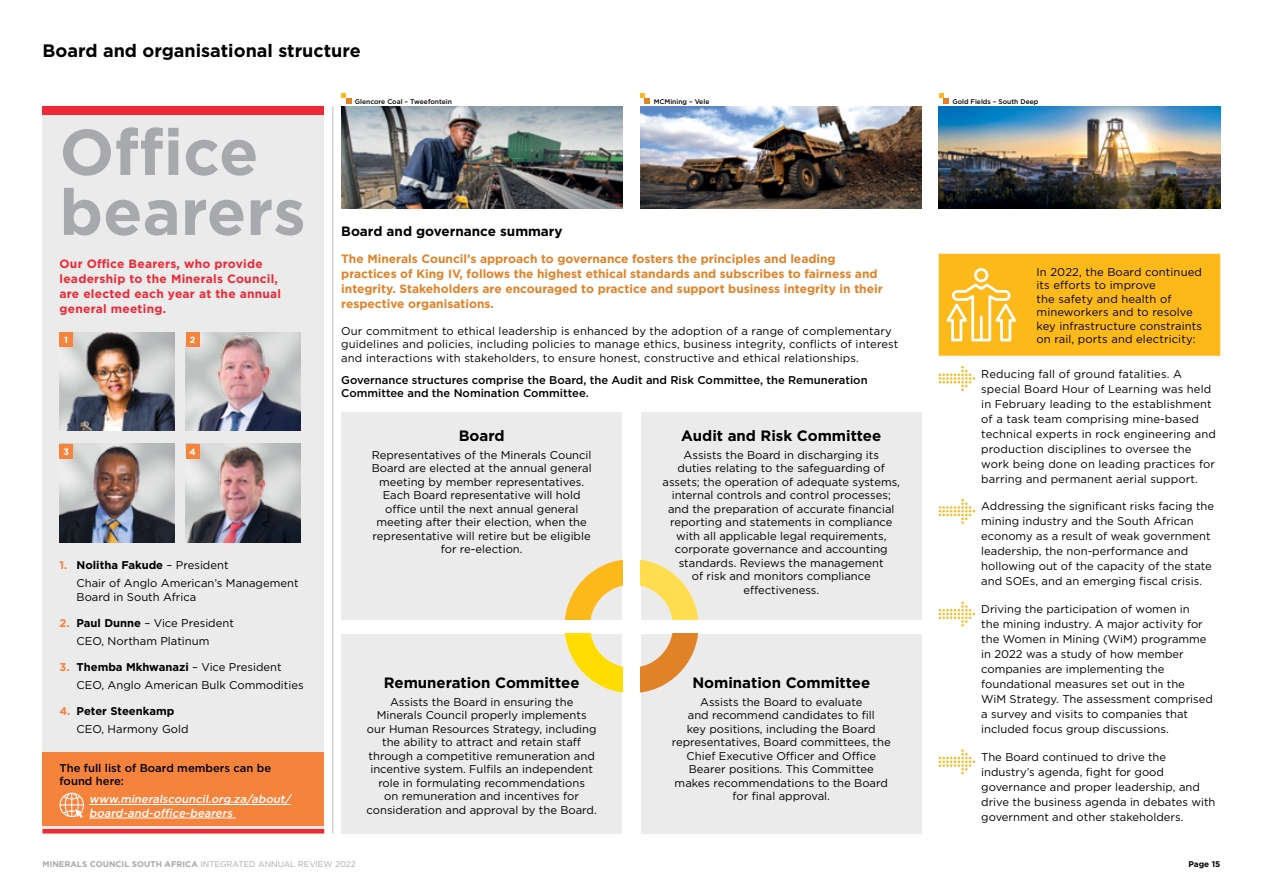
<style>
.page{position:relative;width:1263px;height:893px;background:#fff}
.page>*{position:absolute;margin:0;border:0;box-sizing:border-box;transform-origin:0 0}
._2023_MCSA_IR_TOP_PA{font:700 64.5px/60px "Gotham";color:#a7a9ac}
._2023_MCSA_IR_TOP_PA-2{font:700 18px "Gotham";color:#000}
._2023_MCSA_IR_Body_C{font:700 15px "Gotham";color:#000}
._2023_MCSA_IR_Headin{font:700 13.5px "Gotham";color:#000}
._2023_MCSA_IR_Intro{font:700 12px/15px "Gotham";color:#e18227}
._2023_MCSA_IR_Intro-2{font:700 12px/15px "Gotham";letter-spacing:.02em;color:#ee2935}
._2023_MCSA_IR_Body_C-2{font:11.25px/13.5px "Gotham";color:#000}
._2023_MCSA_IR_Body_C-3{font:500 11.25px/13.5px "Gotham";color:#000}
._2023_MCSA_IR_Body_C-4{font:700 11.25px "Gotham";color:#000}
._2023_MCSA_IR_Body_C-5{font:italic 500 11.25px/13.5px "Gotham";color:#fff}
._2023_MCSA_IR_Body_C-6{font:700 9px "Gotham";color:#fff}
.t1{font:700 8.25px "Gotham";color:#a7a9ac}
.t2{font:700 8.25px "Gotham";color:#000}
.t3{font:500 6.75px "Gotham";color:#000}
.s1{color:#f5833c}
.s2{font-weight:400}
.s3{font-weight:700;color:#f5833c}
.s4{font-weight:700}
</style>
<div class="page">
<div style="left:939px;top:254px;width:281px;height:102px;background:#fdb91a"></div>
<svg style="left:939px;top:366px;width:36px;height:25px"></svg>
<svg style="left:939px;top:499px;width:36px;height:25px"></svg>
<svg style="left:939px;top:601px;width:36px;height:26px"></svg>
<svg style="left:939px;top:749px;width:36px;height:25px"></svg>
<div style="left:43px;top:106px;width:281px;height:727px;background:#ebebec"></div>
<div style="left:43px;top:753px;width:281px;height:73px;background:#f5833c"></div>
<img style="left:186px;top:332px;width:114px;height:99px">
<img style="left:60px;top:444px;width:114px;height:98px">
<img style="left:186px;top:444px;width:114px;height:98px">
<hr style="left:89px;top:804px;width:202px;height:1px;background:#fff">
<hr style="left:89px;top:818px;width:147px;height:1px;background:#fff">
<div style="left:186px;top:332px;width:13px;height:15px;background:#f5833c"></div>
<div style="left:186px;top:444px;width:13px;height:14px;background:#f5833c"></div>
<div style="left:60px;top:444px;width:13px;height:14px;background:#f5833c"></div>
<hr style="left:43px;top:829px;width:281px;height:4px;background:#ee2935">
<svg style="left:60px;top:793px;width:24px;height:25px"></svg>
<div style="left:43px;top:106px;width:281px;height:9px;background:#ee2935"></div>
<div style="left:341px;top:412px;width:281px;height:207px;background:#ebebec"></div>
<div style="left:341px;top:634px;width:281px;height:199px;background:#ebebec"></div>
<div style="left:641px;top:412px;width:281px;height:207px;background:#ebebec"></div>
<div style="left:641px;top:634px;width:281px;height:199px;background:#ebebec"></div>
<svg style="left:565px;top:559px;width:57px;height:60px"></svg>
<svg style="left:641px;top:559px;width:57px;height:60px"></svg>
<svg style="left:641px;top:634px;width:57px;height:59px"></svg>
<svg style="left:565px;top:634px;width:57px;height:59px"></svg>
<img style="left:341px;top:106px;width:282px;height:102px">
<img style="left:640px;top:106px;width:282px;height:102px">
<img style="left:939px;top:106px;width:281px;height:102px">
<hr style="left:332px;top:106px;width:1px;height:727px;background:#d1d3d4">
<img style="left:60px;top:332px;width:114px;height:99px">
<div style="left:60px;top:332px;width:13px;height:15px;background:#f5833c"></div>
<svg style="left:341px;top:93px;width:11px;height:11px"></svg>
<svg style="left:640px;top:93px;width:10px;height:11px"></svg>
<svg style="left:939px;top:93px;width:10px;height:11px"></svg>
<p class="_2023_MCSA_IR_TOP_PA-2" style="left:43px;top:39px;width:320px">Board and organisational structure</p>
<p class="_2023_MCSA_IR_TOP_PA" style="left:60px;top:122px;width:248px">Office bearers</p>
<p class="_2023_MCSA_IR_Intro-2" style="left:60px;top:256px;width:223px">Our Office Bearers, who provide leadership to the Minerals Council, are elected each year at the annual general meeting.</p>
<p class="_2023_MCSA_IR_Body_C-6" style="left:64px;top:334px;width:5px">1</p>
<p class="_2023_MCSA_IR_Body_C-6" style="left:190px;top:334px;width:7px">2</p>
<p class="_2023_MCSA_IR_Body_C-6" style="left:63px;top:445px;width:7px">3</p>
<p class="_2023_MCSA_IR_Body_C-6" style="left:189px;top:445px;width:8px">4</p>
<p class="_2023_MCSA_IR_Body_C-4" style="left:60px;top:558px;width:171px"><span class="s1">1.</span> Nolitha Fakude <span class="s2">– President</span></p>
<p class="_2023_MCSA_IR_Body_C-2" style="left:77px;top:576px;width:224px">Chair of Anglo American’s Management<br>Board in South Africa</p>
<p class="_2023_MCSA_IR_Body_C-2" style="left:60px;top:616px;width:176px"><span class="s3">2.</span> <span class="s4">Paul Dunne</span> – Vice President</p>
<p class="_2023_MCSA_IR_Body_C-2" style="left:77px;top:634px;width:134px">CEO, Northam Platinum</p>
<p class="_2023_MCSA_IR_Body_C-4" style="left:60px;top:659px;width:224px"><span class="s1">3.</span> Themba Mkhwanazi <span class="s2">– Vice President</span></p>
<p class="_2023_MCSA_IR_Body_C-2" style="left:77px;top:678px;width:229px">CEO, Anglo American Bulk Commodities</p>
<p class="_2023_MCSA_IR_Body_C-4" style="left:60px;top:703px;width:116px"><span class="s1">4.</span> Peter Steenkamp</p>
<p class="_2023_MCSA_IR_Body_C-2" style="left:77px;top:722px;width:113px">CEO, Harmony Gold</p>
<p class="_2023_MCSA_IR_Body_C-3" style="left:60px;top:761px;width:213px">The full list of Board members can be found here:</p>
<p class="_2023_MCSA_IR_Body_C-5" style="left:89px;top:792px;width:203px">www.mineralscouncil.org.za/about/ board-and-office-bearers</p>
<p class="t3" style="left:355px;top:97px;width:99px">Glencore Coal – Tweefontein</p>
<p class="t3" style="left:654px;top:97px;width:57px">MCMining – Vele</p>
<p class="t3" style="left:952px;top:97px;width:87px">Gold Fields – South Deep</p>
<p class="_2023_MCSA_IR_Headin" style="left:341px;top:222px;width:223px">Board and governance summary</p>
<p class="_2023_MCSA_IR_Intro" style="left:341px;top:252px;width:543px">The Minerals Council’s approach to governance fosters the principles and leading practices of King IV, follows the highest ethical standards and subscribes to fairness and integrity. Stakeholders are encouraged to practice and support business integrity in their respective organisations.</p>
<p class="_2023_MCSA_IR_Body_C-2" style="left:341px;top:324px;width:559px">Our commitment to ethical leadership is enhanced by the adoption of a range of complementary guidelines and policies, including policies to manage ethics, business integrity, conflicts of interest and interactions with stakeholders, to ensure honest, constructive and ethical relationships.</p>
<p class="_2023_MCSA_IR_Body_C-3" style="left:341px;top:373px;width:528px">Governance structures comprise the Board, the Audit and Risk Committee, the Remuneration<br>Committee and the Nomination Committee.</p>
<p class="_2023_MCSA_IR_Body_C" style="left:459px;top:426px;width:47px">Board</p>
<p class="_2023_MCSA_IR_Body_C-2" style="left:372px;top:448px;width:222px;text-align:center">Representatives of the Minerals Council Board are elected at the annual general meeting by member representatives.<br>Each Board representative will hold office until the next annual general meeting after their election, when the representative will retire but be eligible for re-election.</p>
<p class="_2023_MCSA_IR_Body_C" style="left:681px;top:426px;width:202px">Audit and Risk Committee</p>
<p class="_2023_MCSA_IR_Body_C-2" style="left:662px;top:448px;width:239px;text-align:center">Assists the Board in discharging its<br>duties relating to the safeguarding of assets; the operation of adequate systems, internal controls and control processes; and the preparation of accurate financial reporting and statements in compliance with all applicable legal requirements, corporate governance and accounting standards. Reviews the management<br>of risk and monitors compliance effectiveness.</p>
<p class="_2023_MCSA_IR_Body_C" style="left:384px;top:673px;width:197px">Remuneration Committee</p>
<p class="_2023_MCSA_IR_Body_C-2" style="left:367px;top:695px;width:232px;text-align:center">Assists the Board in ensuring the Minerals Council properly implements our Human Resources Strategy, including the ability to attract and retain staff through a competitive remuneration and incentive system. Fulfils an independent role in formulating recommendations<br>on remuneration and incentives for consideration and approval by the Board.</p>
<p class="_2023_MCSA_IR_Body_C" style="left:692px;top:673px;width:179px">Nomination Committee</p>
<p class="_2023_MCSA_IR_Body_C-2" style="left:672px;top:695px;width:220px;text-align:center">Assists the Board to evaluate<br>and recommend candidates to fill<br>key positions, including the Board representatives, Board committees, the Chief Executive Officer and Office Bearer positions. This Committee makes recommendations to the Board for final approval.</p>
<p class="_2023_MCSA_IR_Body_C-2" style="left:1036px;top:265px;width:167px">In 2022, the Board continued its efforts to improve<br>the safety and health of mineworkers and to resolve key infrastructure constraints on rail, ports and electricity:</p>
<p class="_2023_MCSA_IR_Body_C-2" style="left:981px;top:366px;width:236px;line-height:15px">Reducing fall of ground fatalities. A special Board Hour of Learning was held in February leading to the establishment of a task team comprising mine-based technical experts in rock engineering and production disciplines to oversee the work being done on leading practices for barring and permanent aerial support.</p>
<p class="_2023_MCSA_IR_Body_C-2" style="left:981px;top:499px;width:234px;line-height:15px">Addressing the significant risks facing the mining industry and the South African economy as a result of weak government leadership, the non-performance and hollowing out of the capacity of the state and SOEs, and an emerging fiscal crisis.</p>
<p class="_2023_MCSA_IR_Body_C-2" style="left:981px;top:601px;width:233px;line-height:15px">Driving the participation of women in<br>the mining industry. A major activity for the Women in Mining (WiM) programme in 2022 was a study of how member companies are implementing the foundational measures set out in the<br>WiM Strategy. The assessment comprised a survey and visits to companies that included focus group discussions.</p>
<p class="_2023_MCSA_IR_Body_C-2" style="left:981px;top:749px;width:236px;line-height:15px">The Board continued to drive the industry’s agenda, fight for good governance and proper leadership, and drive the business agenda in debates with government and other stakeholders.</p>
<p class="t1" style="left:43px;top:858px;width:315px">MINERALS COUNCIL SOUTH AFRICA <span class="s2">INTEGRATED ANNUAL REVIEW 2022</span></p>
<p class="t2" style="left:1188px;top:858px;width:34px">Page 15</p>
</div>
